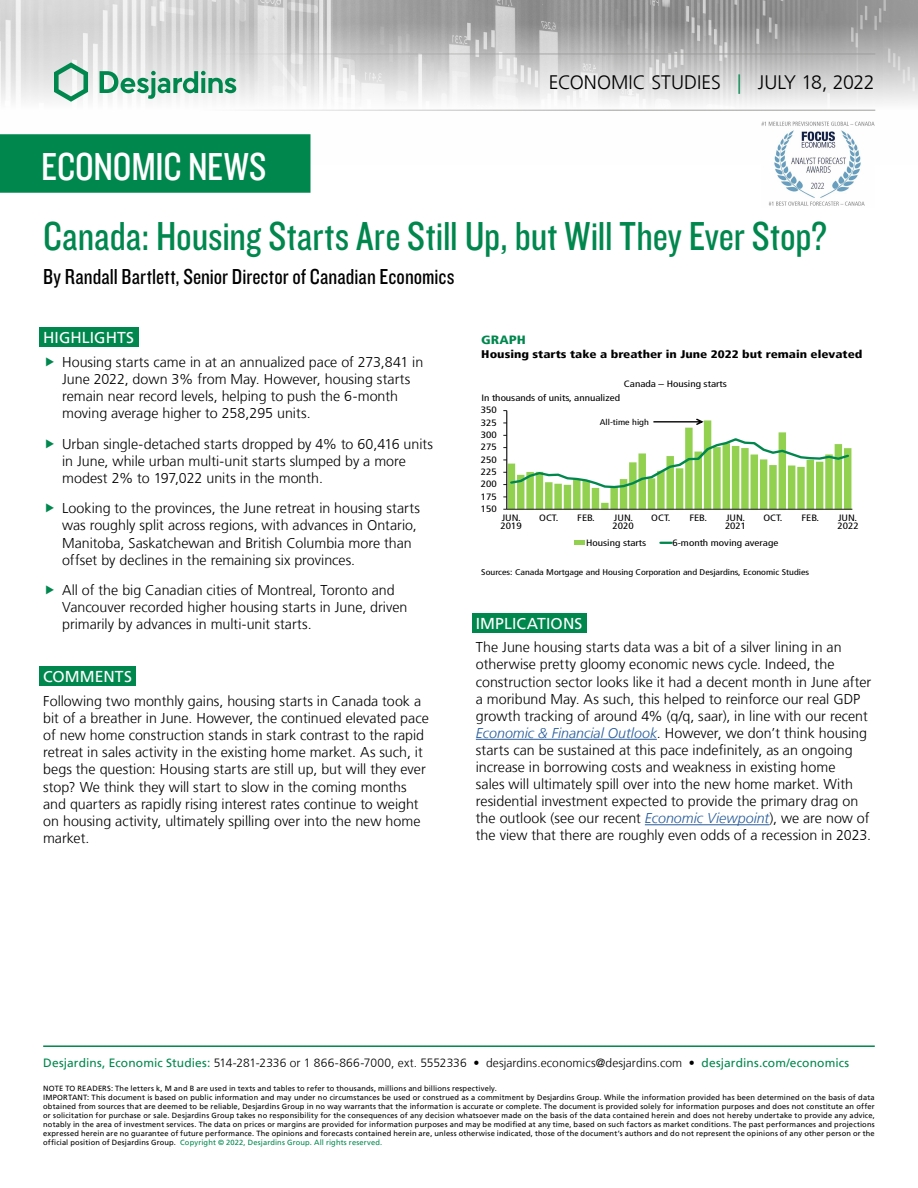
<style>
.page{position:relative;width:918px;height:1188px;background:#fff}
.page>*{position:absolute;margin:0;border:0;box-sizing:border-box;transform-origin:0 0}
.t1{font:42px "Knockout 29 Junior Ltweight";color:#00874e}
.t2{font:40.5px "Knockout 29 Junior Ltweight";letter-spacing:-.005em;color:#fff}
.t3{font:22.5px "Knockout 29 Junior Ltweight";letter-spacing:.005em;color:#000}
.t4{font:300 19.5px "Frutiger LT";color:#000}
.t5{font:15.75px "Frutiger LT";letter-spacing:.005em;color:#fff}
.t6{font:300 14.25px/17.1px "Frutiger LT";color:#000}
.t7{font:300 12px "Frutiger LT";letter-spacing:.005em;color:#000}
.t8{font:900 condensed 12px "Frutiger LT";color:#00874e;scale:1.2 1}
.t9{font:900 condensed 11.1px "Frutiger LT";color:#000;scale:1.2 1}
.t10{font:condensed 9.3px "Frutiger LT";color:#000;scale:1.2 1}
.t11{font:condensed 9.15px "Frutiger LT";color:#000;scale:1.2 1}
.t12{font:condensed 8.25px "Frutiger LT";color:#000;scale:1.2 1}
.t13{font:7.5px/9px "Frutiger LT";letter-spacing:.02em;color:#000}
.s1{color:#00874e}
.s2{font-style:italic;color:#275b9b}
.s3{font-weight:400;color:#00874e}
</style>
<div class="page">
<img style="left:0;top:0;width:918px;height:164px">
<hr style="left:43px;top:54px;width:832px;height:1px;background:#9d9d9c">
<hr style="left:43px;top:110px;width:832px;height:1px;background:#9d9d9c">
<svg style="left:54px;top:62px;width:34px;height:40px"></svg>
<svg style="left:100px;top:71px;width:136px;height:28px"></svg>
<div style="left:0;top:135px;width:310px;height:57px;background:#00874e"></div>
<div style="left:0;top:134px;width:310px;height:59px;border:2px solid #00874e"></div>
<hr style="left:43px;top:1045px;width:832px;height:2px;background:#00874e">
<div style="left:39px;top:327px;width:99px;height:20px;background:#00874e"></div>
<div style="left:39px;top:666px;width:97px;height:20px;background:#00874e"></div>
<div style="left:472px;top:613px;width:114px;height:20px;background:#00874e"></div>
<hr style="left:476px;top:739px;width:181px;height:1px;background:#275b9b">
<hr style="left:645px;top:824px;width:124px;height:1px;background:#275b9b">
<hr style="left:506px;top:411px;width:1px;height:98px;background:#000">
<hr style="left:507px;top:509px;width:345px;height:1px;background:#000">
<div style="left:574px;top:540px;width:11px;height:5px;background:#92d050"></div>
<svg style="left:661px;top:542px;width:10px;height:2px"></svg>
<svg style="left:503px;top:419px;width:348px;height:91px"></svg>
<img style="left:761px;top:121px;width:114px;height:85px">
<h2 class="t2" style="left:41px;top:140px;width:227px">ECONOMIC NEWS</h2>
<h3 class="t4" style="left:549px;top:72px;width:328px">ECONOMIC STUDIES <span class="s1">|</span> JULY 18, 2022</h3>
<h1 class="t1" style="left:43px;top:209px;width:785px">Canada: Housing Starts Are Still Up, but Will They Ever Stop?</h1>
<h3 class="t3" style="left:43px;top:262px;width:413px">By Randall Bartlett, Senior Director of Canadian Economics</h3>
<p class="t5" style="left:43px;top:328px;width:92px">HIGHLIGHTS</p>
<p class="t6" style="left:62px;top:353px;width:363px">Housing starts came in at an annualized pace of 273,841 in June 2022, down 3% from May. However, housing starts remain near record levels, helping to push the 6‑month moving average higher to 258,295 units.</p>
<p class="t6" style="left:62px;top:435px;width:373px">Urban single-detached starts dropped by 4% to 60,416 units in June, while urban multi-unit starts slumped by a more modest 2% to 197,022 units in the month.</p>
<p class="t6" style="left:62px;top:500px;width:359px">Looking to the provinces, the June retreat in housing starts was roughly split across regions, with advances in Ontario, Manitoba, Saskatchewan and British Columbia more than offset by declines in the remaining six provinces.</p>
<p class="t6" style="left:62px;top:582px;width:347px">All of the big Canadian cities of Montreal, Toronto and<br>Vancouver recorded higher housing starts in June, driven primarily by advances in multi-unit starts.</p>
<p class="t5" style="left:43px;top:667px;width:90px">COMMENTS</p>
<p class="t6" style="left:43px;top:693px;width:387px">Following two monthly gains, housing starts in Canada took a bit of a breather in June. However, the continued elevated pace of new home construction stands in stark contrast to the rapid retreat in sales activity in the existing home market. As such, it begs the question: Housing starts are still up, but will they ever stop? We think they will start to slow in the coming months and quarters as rapidly rising interest rates continue to weight on housing activity, ultimately spilling over into the new home market.</p>
<p class="t8" style="left:481px;top:333px;width:39px">GRAPH</p>
<p class="t9" style="left:481px;top:347px;width:319px">Housing starts take a breather in June 2022 but remain elevated</p>
<p class="t11" style="left:624px;top:379px;width:87px">Canada – Housing starts</p>
<p class="t11" style="left:481px;top:393px;width:117px">In thousands of units, annualized</p>
<p class="t10" style="left:481px;top:405px;width:15px">350</p>
<p class="t11" style="left:481px;top:417px;width:15px">325</p>
<p class="t11" style="left:481px;top:430px;width:15px">300</p>
<p class="t11" style="left:481px;top:442px;width:15px">275</p>
<p class="t11" style="left:481px;top:454px;width:15px">250</p>
<p class="t11" style="left:481px;top:467px;width:15px">225</p>
<p class="t11" style="left:481px;top:479px;width:15px">200</p>
<p class="t10" style="left:481px;top:491px;width:15px">175</p>
<p class="t11" style="left:481px;top:503px;width:15px">150</p>
<p class="t12" style="left:600px;top:417px;width:42px">All-time high</p>
<p class="t11" style="left:502px;top:512px;width:17px">JUN.</p>
<p class="t11" style="left:539px;top:512px;width:17px">OCT.</p>
<p class="t11" style="left:577px;top:512px;width:16px">FEB.</p>
<p class="t11" style="left:614px;top:512px;width:17px">JUN.</p>
<p class="t11" style="left:651px;top:512px;width:17px">OCT.</p>
<p class="t11" style="left:689px;top:512px;width:16px">FEB.</p>
<p class="t11" style="left:726px;top:512px;width:17px">JUN.</p>
<p class="t11" style="left:763px;top:512px;width:17px">OCT.</p>
<p class="t11" style="left:802px;top:512px;width:16px">FEB.</p>
<p class="t11" style="left:838px;top:512px;width:17px">JUN.</p>
<p class="t11" style="left:586px;top:537px;width:52px">Housing starts</p>
<p class="t11" style="left:672px;top:537px;width:90px">6-month moving average</p>
<p class="t11" style="left:500px;top:521px;width:19px">2019</p>
<p class="t11" style="left:612px;top:521px;width:19px">2020</p>
<p class="t11" style="left:725px;top:521px;width:19px">2021</p>
<p class="t11" style="left:838px;top:521px;width:19px">2022</p>
<p class="t12" style="left:481px;top:567px;width:275px">Sources: Canada Mortgage and Housing Corporation and Desjardins, Economic Studies</p>
<p class="t5" style="left:476px;top:614px;width:108px">IMPLICATIONS</p>
<p class="t6" style="left:476px;top:639px;width:397px">The June housing starts data was a bit of a silver lining in an otherwise pretty gloomy economic news cycle. Indeed, the construction sector looks like it had a decent month in June after a moribund May. As such, this helped to reinforce our real GDP growth tracking of around 4% (q/q, saar), in line with our recent <span class="s2">Economic &amp; Financial Outlook</span>. However, we don’t think housing starts can be sustained at this pace indefinitely, as an ongoing increase in borrowing costs and weakness in existing home<br>sales will ultimately spill over into the new home market. With residential investment expected to provide the primary drag on the outlook (see our recent <span class="s2">Economic Viewpoint</span>), we are now of the view that there are roughly even odds of a recession in 2023.</p>
<p class="t7" style="left:43px;top:1056px;width:808px"><span class="s3">Desjardins, Economic Studies:</span> 514‑281‑2336 or 1 866‑866‑7000, ext. 5552336 • desjardins.economics@desjardins.com • <span class="s3">desjardins.com/economics</span></p>
<p class="t13" style="left:43px;top:1084px;width:833px">NOTE TO READERS: The letters k, M and B are used in texts and tables to refer to thousands, millions and billions respectively.<br>IMPORTANT: This document is based on public information and may under no circumstances be used or construed as a commitment by Desjardins Group. While the information provided has been determined on the basis of data obtained from sources that are deemed to be reliable, Desjardins Group in no way warrants that the information is accurate or complete. The document is provided solely for information purposes and does not constitute an offer or solicitation for purchase or sale. Desjardins Group takes no responsibility for the consequences of any decision whatsoever made on the basis of the data contained herein and does not hereby undertake to provide any advice, notably in the area of investment services. The data on prices or margins are provided for information purposes and may be modified at any time, based on such factors as market conditions. The past performances and projections expressed herein are no guarantee of future performance. The opinions and forecasts contained herein are, unless otherwise indicated, those of the document’s authors and do not represent the opinions of any other person or the official position of Desjardins Group. <span class="s1">Copyright © 2022, Desjardins Group. All rights reserved.</span></p>
</div>
